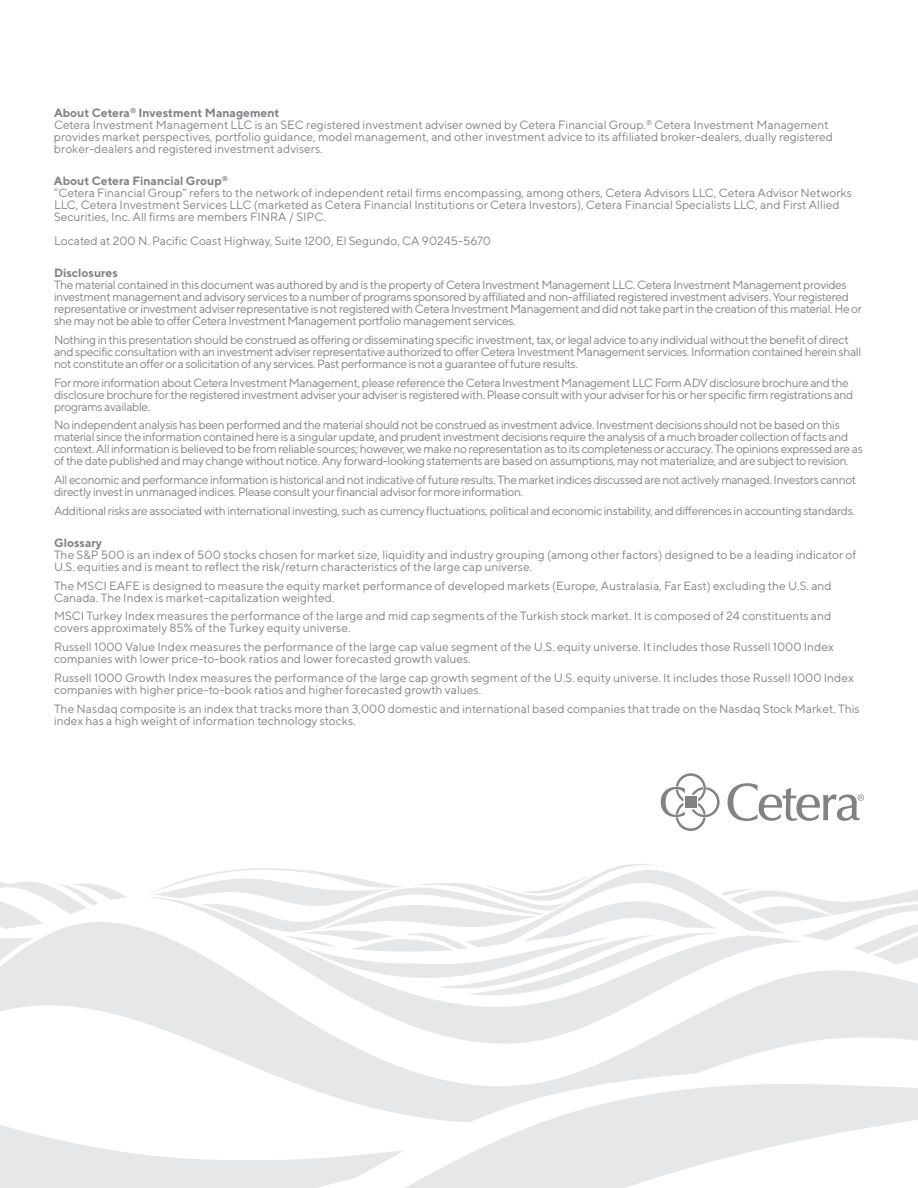
<style>
.page{position:relative;width:918px;height:1188px;background:#fff}
.page>*{position:absolute;margin:0;border:0;box-sizing:border-box;transform-origin:0 0}
.t1{font:12px/12px "TT Norms";letter-spacing:-.03em;color:#808285}
.t2{font:12px/12px "TT Norms";color:#808285}
.t3{font:700 12px "TT Norms";color:#808285}
.s1{font-weight:700}
</style>
<div class="page">
<svg style="left:0;top:881px;width:126px;height:40px"></svg>
<svg style="left:0;top:921px;width:918px;height:162px"></svg>
<svg style="left:0;top:937px;width:35px;height:30px"></svg>
<svg style="left:295px;top:1083px;width:623px;height:105px;fill:#e6e7e8"></svg>
<svg style="left:0;top:1118px;width:405px;height:70px"></svg>
<svg style="left:143px;top:921px;width:660px;height:124px;fill:#e6e7e8"></svg>
<svg style="left:148px;top:864px;width:770px;height:134px"></svg>
<svg style="left:661px;top:773px;width:59px;height:58px"></svg>
<svg style="left:728px;top:783px;width:136px;height:38px"></svg>
<p class="t2" style="left:54px;top:106px;width:781px"><span class="s1">About Cetera</span><sup>®</sup> <span class="s1">Investment Management<br></span>Cetera Investment Management LLC is an SEC registered investment adviser owned by Cetera Financial Group.<sup>®</sup> Cetera Investment Management provides market perspectives, portfolio guidance, model management, and other investment advice to its affiliated broker-dealers, dually registered broker-dealers and registered investment advisers.</p>
<p class="t2" style="left:54px;top:174px;width:799px"><span class="s1">About Cetera Financial Group</span><sup>®<br></sup>“Cetera Financial Group” refers to the network of independent retail firms encompassing, among others, Cetera Advisors LLC, Cetera Advisor Networks LLC, Cetera Investment Services LLC (marketed as Cetera Financial Institutions or Cetera Investors), Cetera Financial Specialists LLC, and First Allied Securities, Inc. All firms are members FINRA / SIPC.</p>
<p class="t2" style="left:54px;top:234px;width:438px">Located at 200 N. Pacific Coast Highway, Suite 1200, El Segundo, CA 90245-5670</p>
<p class="t3" style="left:54px;top:265px;width:65px">Disclosures</p>
<p class="t1" style="left:54px;top:279px;width:810px">The material contained in this document was authored by and is the property of Cetera Investment Management LLC. Cetera Investment Management provides investment management and advisory services to a number of programs sponsored by affiliated and non-affiliated registered investment advisers. Your registered representative or investment adviser representative is not registered with Cetera Investment Management and did not take part in the creation of this material. He or she may not be able to offer Cetera Investment Management portfolio management services.</p>
<p class="t1" style="left:54px;top:333px;width:809px">Nothing in this presentation should be construed as offering or disseminating specific investment, tax, or legal advice to any individual without the benefit of direct and specific consultation with an investment adviser representative authorized to offer Cetera Investment Management services. Information contained herein shall not constitute an offer or a solicitation of any services. Past performance is not a guarantee of future results.</p>
<p class="t1" style="left:54px;top:376px;width:801px">For more information about Cetera Investment Management, please reference the Cetera Investment Management LLC Form ADV disclosure brochure and the disclosure brochure for the registered investment adviser your adviser is registered with. Please consult with your adviser for his or her specific firm registrations and programs available.</p>
<p class="t1" style="left:54px;top:419px;width:810px">No independent analysis has been performed and the material should not be construed as investment advice. Investment decisions should not be based on this material since the information contained here is a singular update, and prudent investment decisions require the analysis of a much broader collection of facts and context. All information is believed to be from reliable sources; however, we make no representation as to its completeness or accuracy. The opinions expressed are as of the date published and may change without notice. Any forward-looking statements are based on assumptions, may not materialize, and are subject to revision.</p>
<p class="t1" style="left:54px;top:474px;width:804px">All economic and performance information is historical and not indicative of future results. The market indices discussed are not actively managed. Investors cannot directly invest in unmanaged indices. Please consult your financial advisor for more information.</p>
<p class="t1" style="left:54px;top:504px;width:803px">Additional risks are associated with international investing, such as currency fluctuations, political and economic instability, and differences in accounting standards.</p>
<p class="t3" style="left:54px;top:535px;width:50px">Glossary</p>
<p class="t2" style="left:54px;top:549px;width:804px">The S&amp;P 500 is an index of 500 stocks chosen for market size, liquidity and industry grouping (among other factors) designed to be a leading indicator of<br>U.S. equities and is meant to reflect the risk/return characteristics of the large cap universe.</p>
<p class="t2" style="left:54px;top:579px;width:779px">The MSCI EAFE is designed to measure the equity market performance of developed markets (Europe, Australasia, Far East) excluding the U.S. and<br>Canada. The Index is market-capitalization weighted.</p>
<p class="t2" style="left:54px;top:610px;width:779px">MSCI Turkey Index measures the performance of the large and mid cap segments of the Turkish stock market. It is composed of 24 constituents and covers approximately 85% of the Turkey equity universe.</p>
<p class="t2" style="left:54px;top:641px;width:781px">Russell 1000 Value Index measures the performance of the large cap value segment of the U.S. equity universe. It includes those Russell 1000 Index companies with lower price-to-book ratios and lower forecasted growth values.</p>
<p class="t2" style="left:54px;top:672px;width:801px">Russell 1000 Growth Index measures the performance of the large cap growth segment of the U.S. equity universe. It includes those Russell 1000 Index companies with higher price-to-book ratios and higher forecasted growth values.</p>
<p class="t2" style="left:54px;top:702px;width:807px">The Nasdaq composite is an index that tracks more than 3,000 domestic and international based companies that trade on the Nasdaq Stock Market. This index has a high weight of information technology stocks.</p>
</div>
